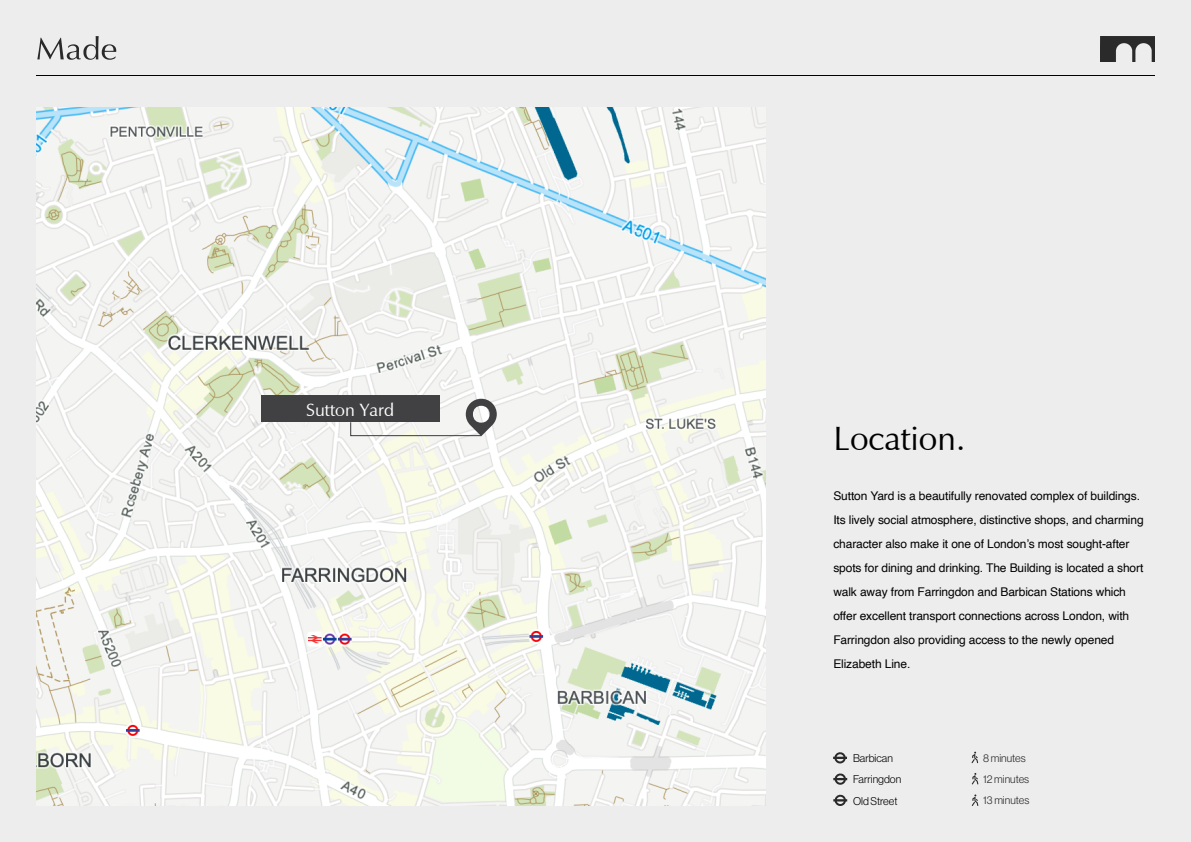
<style>
.page{position:relative;width:1191px;height:842px;background:#ededed}
.page>*{position:absolute;margin:0;border:0;box-sizing:border-box;transform-origin:0 0}
.t1{font:34px "Zapf Humanist 601 BT";color:#000}
.t2{font:18px "Zapf Humanist 601 BT";color:#fff}
.t3{font:12px/24px "Helvetica";letter-spacing:-.01em;color:#000}
.t4{font:11px/21.7px "N Haas Grotesk DS Pro 45 Lt";color:#000}
.t5{font:11px/21.6px "N Haas Grotesk DS Pro 45 Lt";color:#2a2a2a}
</style>
<div class="page">
<img style="left:36px;top:107px;width:730px;height:699px">
<svg style="left:350px;top:397px;width:147px;height:40px"></svg>
<svg style="left:833px;top:773px;width:14px;height:12px"></svg>
<svg style="left:833px;top:794px;width:14px;height:12px"></svg>
<svg style="left:971px;top:773px;width:7px;height:11px"></svg>
<svg style="left:971px;top:794px;width:7px;height:12px"></svg>
<img style="left:1100px;top:36px;width:55px;height:26px">
<svg style="left:37px;top:36px;width:79px;height:24px"></svg>
<hr style="left:36px;top:75px;width:1119px;height:1px;background:#000">
<div style="left:261px;top:395px;width:178px;height:27px;background:#414042"></div>
<svg style="left:833px;top:752px;width:14px;height:11px"></svg>
<svg style="left:971px;top:752px;width:7px;height:11px"></svg>
<h2 class="t2" style="left:306px;top:398px;width:90px">Sutton Yard</h2>
<h1 class="t1" style="left:833px;top:417px;width:134px">Location.</h1>
<p class="t3" style="left:833px;top:484px;width:312px">Sutton Yard is a beautifully renovated complex of buildings.<br>Its lively social atmosphere, distinctive shops, and charming character also make it one of London’s most sought-after spots for dining and drinking. The Building is located a short walk away from Farringdon and Barbican Stations which offer excellent transport connections across London, with Farringdon also providing access to the newly opened Elizabeth Line.</p>
<p class="t4" style="left:853px;top:747px;width:50px">Barbican<br>Farringdon</p>
<p class="t4" style="left:853px;top:790px;width:46px">Old Street</p>
<p class="t5" style="left:983px;top:747px;width:44px">8 minutes</p>
<p class="t5" style="left:983px;top:768px;width:48px">12 minutes<br>13 minutes</p>
</div>
